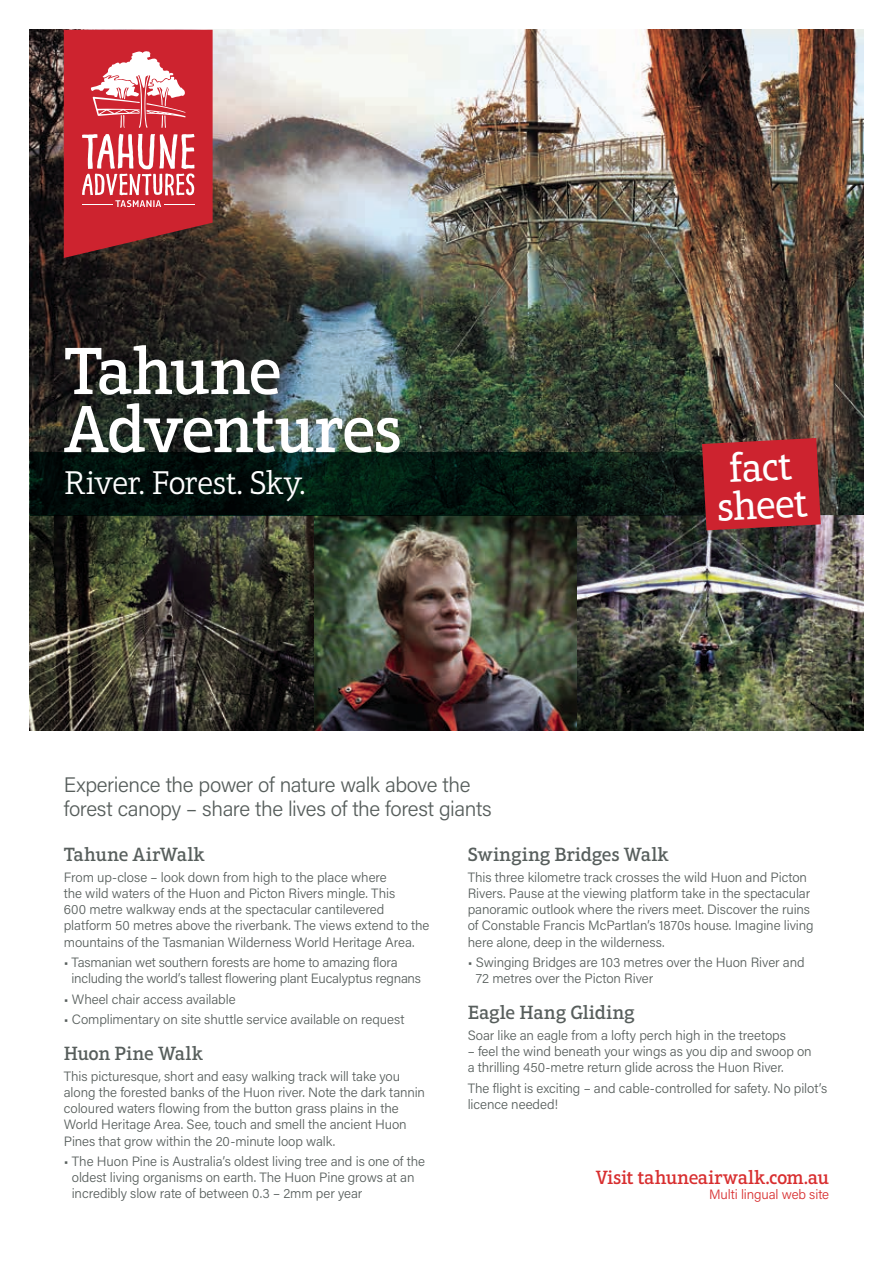
<style>
.page{position:relative;width:893px;height:1263px;background:#fff}
.page>*{position:absolute;margin:0;border:0;box-sizing:border-box;transform-origin:0 0}
.t1{font:500 67.8px/58.1px "Aptifer Slab LT Pro";letter-spacing:-.035em;color:#fff}
.t2{font:40.8px/37.8px "Aptifer Slab LT Pro";color:#fff;text-align:center}
.t3{font:300 33.45px "Aptifer Slab LT Pro";letter-spacing:-.035em;color:#fff}
.t4{font:300 21px/24px "Acumin Pro";letter-spacing:-.02em;color:#575e5c}
.t5{font:500 19.5px "Aptifer Slab LT Pro";letter-spacing:-.015em;color:#575e5c}
.t6{font:500 19.5px "Aptifer Slab LT Pro";letter-spacing:-.025em;color:#d82e2f}
.t7{font:300 13.5px/16.2px "Acumin Pro";letter-spacing:-.005em;color:#575e5c}
.t8{font:300 13.5px "Acumin Pro";letter-spacing:-.01em;color:#d82e2f}
</style>
<div class="page">
<img style="left:30px;top:30px;width:833px;height:700px">
<svg style="left:64px;top:30px;width:149px;height:228px;background:#c8474f"></svg>
<hr style="left:82px;top:204px;width:31px;height:1px;background:#fff">
<hr style="left:164px;top:204px;width:30px;height:1px;background:#fff">
<svg style="left:30px;top:452px;width:833px;height:63px;background:#061811"></svg>
<svg style="left:702px;top:438px;width:119px;height:92px;background:#bf252f"></svg>
<h1 class="t1" style="left:64px;top:342px;width:340px">Tahune<br>Adventures</h1>
<h3 class="t3" style="left:64px;top:464px;width:243px">River. Forest. Sky.</h3>
<h3 class="t4" style="left:64px;top:772px;width:429px">Experience the power of nature walk above the forest canopy – share the lives of the forest giants</h3>
<h2 class="t2" style="left:714px;top:450px;width:93px;rotate:-3deg">fact sheet</h2>
<h3 class="t5" style="left:64px;top:843px;width:143px">Tahune AirWalk</h3>
<p class="t7" style="left:64px;top:868px;width:367px">From up-close – look down from high to the place where<br>the wild waters of the Huon and Picton Rivers mingle. This<br>600 metre walkway ends at the spectacular cantilevered platform 50 metres above the riverbank. The views extend to the mountains of the Tasmanian Wilderness World Heritage Area.</p>
<p class="t7" style="left:72px;top:954px;width:351px;text-indent:-8px">• Tasmanian wet southern forests are home to amazing flora including the world’s tallest flowering plant Eucalyptus regnans</p>
<p class="t7" style="left:64px;top:990px;width:173px">• Wheel chair access available</p>
<p class="t7" style="left:64px;top:1011px;width:342px">• Complimentary on site shuttle service available on request</p>
<h3 class="t5" style="left:64px;top:1042px;width:141px">Huon Pine Walk</h3>
<p class="t7" style="left:64px;top:1067px;width:363px">This picturesque, short and easy walking track will take you along the forested banks of the Huon river. Note the dark tannin coloured waters flowing from the button grass plains in the World Heritage Area. See, touch and smell the ancient Huon Pines that grow within the 20-minute loop walk.</p>
<p class="t7" style="left:72px;top:1153px;width:355px;text-indent:-8px">• The Huon Pine is Australia’s oldest living tree and is one of the oldest living organisms on earth. The Huon Pine grows at an incredibly slow rate of between 0.3 – 2mm per year</p>
<h3 class="t5" style="left:468px;top:843px;width:203px">Swinging Bridges Walk</h3>
<p class="t7" style="left:468px;top:868px;width:347px">This three kilometre track crosses the wild Huon and Picton Rivers. Pause at the viewing platform take in the spectacular panoramic outlook where the rivers meet. Discover the ruins of Constable Francis McPartlan’s 1870s house. Imagine living here alone, deep in the wilderness.</p>
<p class="t7" style="left:476px;top:954px;width:330px;text-indent:-8px">• Swinging Bridges are 103 metres over the Huon River and<br>72 metres over the Picton River</p>
<h3 class="t5" style="left:468px;top:1001px;width:169px">Eagle Hang Gliding</h3>
<p class="t7" style="left:468px;top:1026px;width:320px">Soar like an eagle from a lofty perch high in the treetops</p>
<p class="t7" style="left:468px;top:1043px;width:345px">– feel the wind beneath your wings as you dip and swoop on a thrilling 450-metre return glide across the Huon River.</p>
<p class="t7" style="left:468px;top:1079px;width:361px">The flight is exciting – and cable-controlled for safety. No pilot’s licence needed!</p>
<h3 class="t6" style="left:596px;top:1166px;width:235px">Visit tahuneairwalk.com.au</h3>
<p class="t8" style="left:709px;top:1185px;width:122px">Multi lingual web site</p>
</div>
